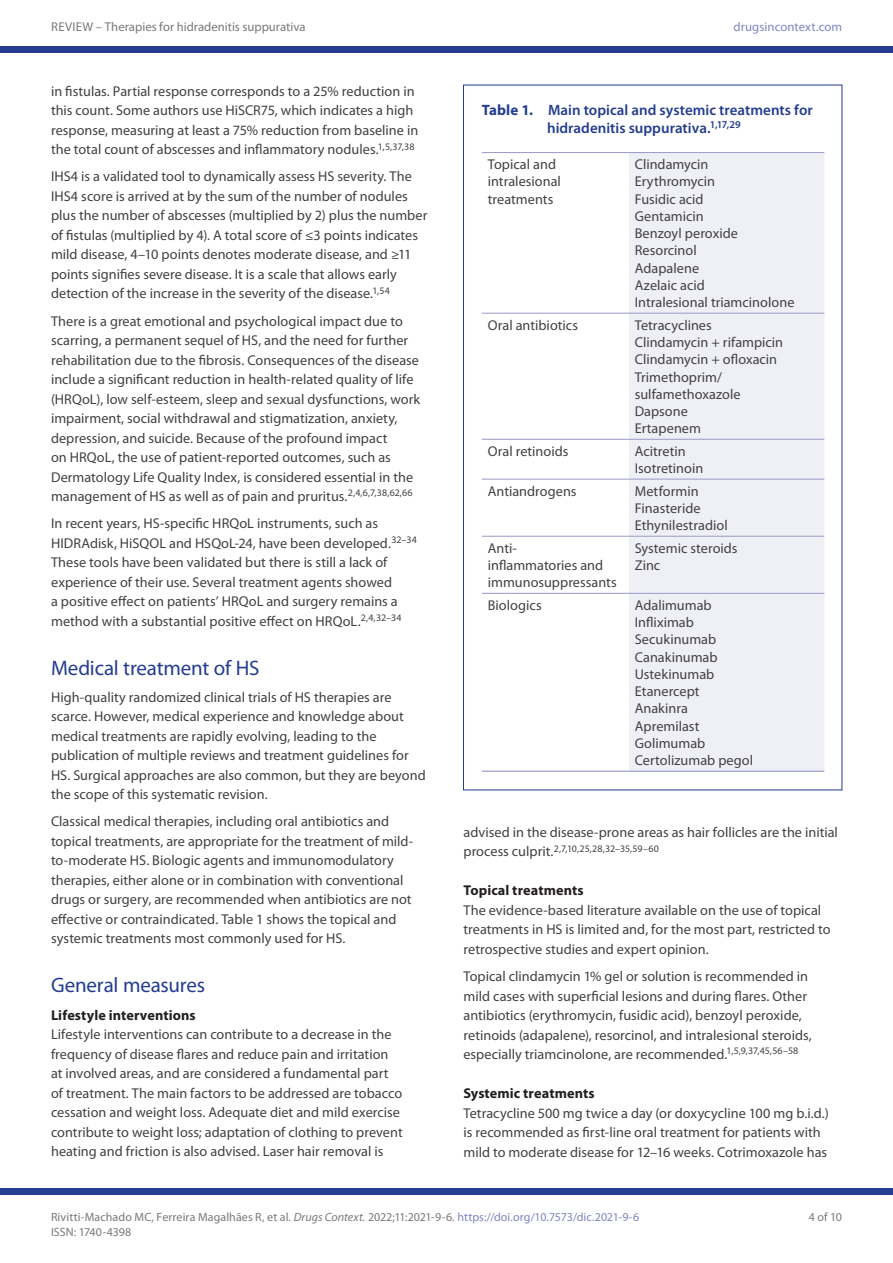
<style>
.page{position:relative;width:893px;height:1263px;background:#fff}
.page>*{position:absolute;margin:0;border:0;box-sizing:border-box;transform-origin:0 0}
.t1{font:21px "Myriad Pro";letter-spacing:-.01em;color:#243d91}
.TT{font:600 15px/18px "Myriad Pro";color:#243d91;text-align:center}
.TXT_S{font:14.25px/19.5px "Myriad Pro";color:#424142}
.TXT{font:14.25px/19.5px "Myriad Pro";color:#424142}
.TBL_BODY{font:14.25px/17.2px "Myriad Pro";color:#424142}
.H2_after_H3{font:700 14.25px "Myriad Pro";letter-spacing:.005em;color:#231f20}
.t2{font:12.75px "Myriad Pro";color:#7c7878}
.t3{font:12.75px "Myriad Pro";letter-spacing:.005em;color:#7f85c1}
.t4{font:12px "Myriad Pro";letter-spacing:.005em;color:#7c7878}
.TXT-2{font:10.05px "Myriad Pro";letter-spacing:-.01em;color:#424142}
.s1{font-weight:700}
.s2{font-size:14.25px}
.s3{font-style:italic}
.s4{color:#7f85c1}
</style>
<div class="page">
<div style="left:0;top:1188px;width:893px;height:7px;background:#243d91"></div>
<div style="left:0;top:47px;width:893px;height:6px;background:#243d91"></div>
<div style="left:629px;top:153px;width:195px;height:618px;background:#efeff6"></div>
<hr style="left:482px;top:313px;width:147px;height:1px;background:#9a9ac7">
<hr style="left:629px;top:313px;width:195px;height:1px;background:#9a9ac7">
<hr style="left:482px;top:439px;width:147px;height:1px;background:#9a9ac7">
<hr style="left:629px;top:439px;width:195px;height:1px;background:#9a9ac7">
<hr style="left:482px;top:479px;width:147px;height:1px;background:#9a9ac7">
<hr style="left:629px;top:479px;width:195px;height:1px;background:#9a9ac7">
<hr style="left:482px;top:536px;width:147px;height:1px;background:#9a9ac7">
<hr style="left:629px;top:536px;width:195px;height:1px;background:#9a9ac7">
<hr style="left:482px;top:593px;width:147px;height:1px;background:#9a9ac7">
<hr style="left:629px;top:593px;width:195px;height:1px;background:#9a9ac7">
<hr style="left:482px;top:771px;width:147px;height:1px;background:#8587bc">
<hr style="left:629px;top:771px;width:195px;height:1px;background:#8587bc">
<hr style="left:482px;top:152px;width:147px;height:1px;background:#9a9ac7">
<hr style="left:629px;top:152px;width:195px;height:1px;background:#9a9ac7">
<p class="t2" style="left:51px;top:18px;width:256px">REVIEW – Therapies for hidradenitis suppurativa</p>
<p class="t3" style="left:734px;top:18px;width:110px">drugsincontext.com</p>
<p class="TXT_S" style="left:51px;top:81px;width:369px">in fistulas. Partial response corresponds to a 25% reduction in this count. Some authors use HiSCR75, which indicates a high response, measuring at least a 75% reduction from baseline in the total count of abscesses and inflammatory nodules.<sup>1,5,37,38</sup></p>
<p class="TXT_S" style="left:51px;top:167px;width:378px">IHS4 is a validated tool to dynamically assess HS severity. The IHS4 score is arrived at by the sum of the number of nodules plus the number of abscesses (multiplied by 2) plus the number of fistulas (multiplied by 4). A total score of ≤3 points indicates mild disease, 4–10 points denotes moderate disease, and ≥11 points signifies severe disease. It is a scale that allows early detection of the increase in the severity of the disease.<sup>1,54</sup></p>
<p class="TXT_S" style="left:51px;top:311px;width:371px">There is a great emotional and psychological impact due to scarring, a permanent sequel of HS, and the need for further rehabilitation due to the fibrosis. Consequences of the disease include a significant reduction in health-related quality of life (HRQoL), low self-esteem, sleep and sexual dysfunctions, work impairment, social withdrawal and stigmatization, anxiety, depression, and suicide. Because of the profound impact<br>on HRQoL, the use of patient-reported outcomes, such as Dermatology Life Quality Index, is considered essential in the management of HS as well as of pain and pruritus.<sup>2,4,6,7,38,62,66</sup></p>
<p class="TXT_S" style="left:51px;top:513px;width:367px">In recent years, HS-specific HRQoL instruments, such as HIDRAdisk, HiSQOL and HSQoL-24, have been developed.<sup>32–34<br></sup>These tools have been validated but there is still a lack of experience of their use. Several treatment agents showed<br>a positive effect on patients’ HRQoL and surgery remains a method with a substantial positive effect on HRQoL.<sup>2,4,32–34</sup></p>
<h2 class="t1" style="left:51px;top:655px;width:210px">Medical treatment of HS</h2>
<p class="TXT" style="left:51px;top:687px;width:376px">High-quality randomized clinical trials of HS therapies are scarce. However, medical experience and knowledge about medical treatments are rapidly evolving, leading to the publication of multiple reviews and treatment guidelines for HS. Surgical approaches are also common, but they are beyond the scope of this systematic revision.</p>
<p class="TXT_S" style="left:51px;top:812px;width:364px">Classical medical therapies, including oral antibiotics and topical treatments, are appropriate for the treatment of mild&shy;to-moderate HS. Biologic agents and immunomodulatory therapies, either alone or in combination with conventional drugs or surgery, are recommended when antibiotics are not effective or contraindicated. Table 1 shows the topical and systemic treatments most commonly used for HS.</p>
<h2 class="t1" style="left:51px;top:972px;width:156px">General measures</h2>
<p class="H2_after_H3" style="left:51px;top:1005px;width:146px">Lifestyle interventions</p>
<p class="TXT" style="left:51px;top:1024px;width:353px">Lifestyle interventions can contribute to a decrease in the frequency of disease flares and reduce pain and irritation at involved areas, and are considered a fundamental part of treatment. The main factors to be addressed are tobacco cessation and weight loss. Adequate diet and mild exercise contribute to weight loss; adaptation of clothing to prevent heating and friction is also advised. Laser hair removal is</p>
<p class="TT" style="left:482px;top:100px;width:333px"><span class="s1">Table 1.</span> Main topical and systemic treatments for hidradenitis suppurativa.<sup>1,17,29</sup></p>
<p class="TBL_BODY" style="left:488px;top:156px;width:75px">Topical and intralesional treatments</p>
<p class="TBL_BODY" style="left:635px;top:156px;width:75px">Clindamycin</p>
<p class="TBL_BODY" style="left:635px;top:173px;width:82px">Erythromycin</p>
<p class="TBL_BODY" style="left:635px;top:190px;width:70px">Fusidic acid</p>
<p class="TBL_BODY" style="left:635px;top:207px;width:70px">Gentamicin</p>
<p class="TBL_BODY" style="left:635px;top:225px;width:105px">Benzoyl peroxide</p>
<p class="TBL_BODY" style="left:635px;top:242px;width:64px">Resorcinol</p>
<p class="TBL_BODY" style="left:635px;top:259px;width:66px">Adapalene</p>
<p class="TBL_BODY" style="left:635px;top:276px;width:72px">Azelaic acid</p>
<p class="TBL_BODY" style="left:635px;top:294px;width:161px">Intralesional triamcinolone</p>
<p class="TBL_BODY" style="left:488px;top:316px;width:92px">Oral antibiotics</p>
<p class="TBL_BODY" style="left:635px;top:316px;width:78px">Tetracyclines</p>
<p class="TBL_BODY" style="left:635px;top:333px;width:150px">Clindamycin + rifampicin</p>
<p class="TBL_BODY" style="left:635px;top:351px;width:144px">Clindamycin + ofloxacin<br>Trimethoprim/ sulfamethoxazole</p>
<p class="TBL_BODY" style="left:635px;top:402px;width:55px">Dapsone</p>
<p class="TBL_BODY" style="left:635px;top:420px;width:68px">Ertapenem</p>
<p class="TBL_BODY" style="left:488px;top:442px;width:82px">Oral retinoids</p>
<p class="TBL_BODY" style="left:635px;top:442px;width:52px">Acitretin</p>
<p class="TBL_BODY" style="left:635px;top:459px;width:70px">Isotretinoin</p>
<p class="TBL_BODY" style="left:488px;top:482px;width:90px">Antiandrogens</p>
<p class="TBL_BODY" style="left:635px;top:482px;width:65px">Metformin</p>
<p class="TBL_BODY" style="left:635px;top:499px;width:67px">Finasteride</p>
<p class="TBL_BODY" style="left:635px;top:517px;width:94px">Ethynilestradiol</p>
<p class="TBL_BODY" style="left:488px;top:539px;width:130px">Anti-<br>inflammatories and immunosuppressants</p>
<p class="TBL_BODY" style="left:635px;top:539px;width:104px">Systemic steroids</p>
<p class="TBL_BODY" style="left:635px;top:556px;width:27px">Zinc</p>
<p class="TBL_BODY" style="left:488px;top:596px;width:55px">Biologics</p>
<p class="TBL_BODY" style="left:635px;top:596px;width:78px">Adalimumab</p>
<p class="TBL_BODY" style="left:635px;top:614px;width:61px">Infliximab</p>
<p class="TBL_BODY" style="left:635px;top:631px;width:83px">Secukinumab</p>
<p class="TBL_BODY" style="left:635px;top:648px;width:84px">Canakinumab</p>
<p class="TBL_BODY" style="left:635px;top:665px;width:81px">Ustekinumab</p>
<p class="TBL_BODY" style="left:635px;top:683px;width:66px">Etanercept</p>
<p class="TBL_BODY" style="left:635px;top:700px;width:55px">Anakinra</p>
<p class="TBL_BODY" style="left:635px;top:717px;width:66px">Apremilast</p>
<p class="TBL_BODY" style="left:635px;top:734px;width:72px">Golimumab</p>
<p class="TBL_BODY" style="left:635px;top:752px;width:120px">Certolizumab pegol</p>
<p class="TXT" style="left:463px;top:822px;width:376px">advised in the disease-prone areas as hair follicles are the initial</p>
<p class="TXT-2" style="left:463px;top:842px;width:197px"><span class="s2">process culprit.</span>2,7,10,25,28,32–35,59–60</p>
<h3 class="H2_after_H3" style="left:463px;top:881px;width:122px">Topical treatments</h3>
<p class="TXT" style="left:463px;top:900px;width:369px">The evidence-based literature available on the use of topical treatments in HS is limited and, for the most part, restricted to retrospective studies and expert opinion.</p>
<p class="TXT_S" style="left:463px;top:966px;width:350px">Topical clindamycin 1% gel or solution is recommended in mild cases with superficial lesions and during flares. Other antibiotics (erythromycin, fusidic acid), benzoyl peroxide, retinoids (adapalene), resorcinol, and intralesional steroids, especially triamcinolone, are recommended.<sup>1,5,9,37,45,56–58</sup></p>
<h3 class="H2_after_H3" style="left:463px;top:1084px;width:133px">Systemic treatments</h3>
<p class="TXT" style="left:463px;top:1103px;width:367px">Tetracycline 500 mg twice a day (or doxycycline 100 mg b.i.d.) is recommended as first-line oral treatment for patients with mild to moderate disease for 12–16 weeks. Cotrimoxazole has</p>
<p class="t4" style="left:51px;top:1209px;width:590px">Rivitti-Machado MC, Ferreira Magalhães R, et al. <span class="s3">Drugs Context.</span> 2022;11:2021-9-6. <span class="s4">https://doi.org/10.7573/dic.2021-9-6</span></p>
<p class="t4" style="left:809px;top:1209px;width:35px">4 of 10</p>
<p class="t4" style="left:51px;top:1224px;width:82px">ISSN: 1740-4398</p>
</div>
